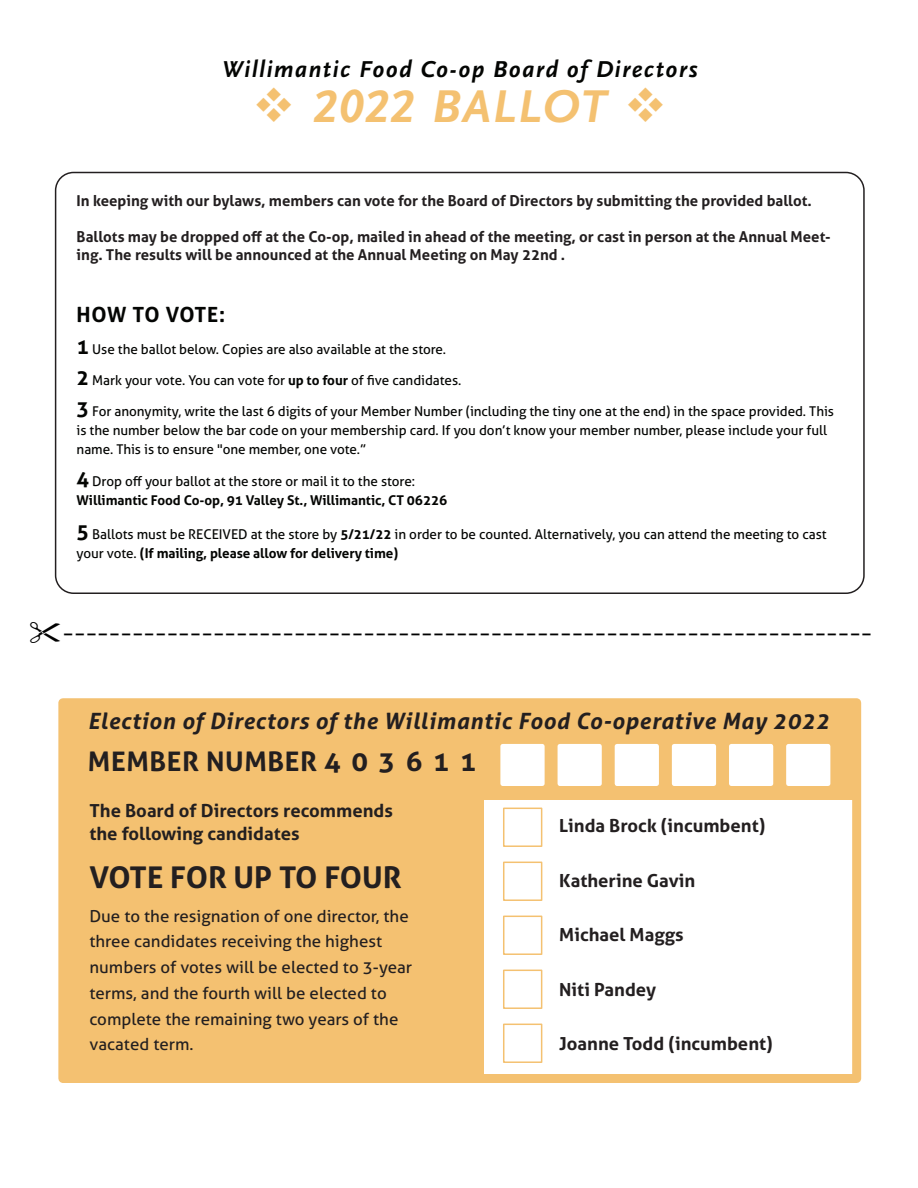
<style>
.page{position:relative;width:918px;height:1188px;background:#fff}
.page>*{position:absolute;margin:0;border:0;box-sizing:border-box;transform-origin:0 0}
.Body_text{font:italic 700 48px "Scala Sans";letter-spacing:.03em;color:#f4c171}
.headline-LEFT-headsp{font:34.5px "The Sans Light Caps";color:#000}
.headline-LEFT-headsp-2{font:700 30px "Aller";color:#231f20}
.headline-LEFT-headsp-3{font:700 27px "Aller";letter-spacing:.02em;color:#231f20}
.Body_text-2{font:italic 700 24px "Scala Sans";letter-spacing:.055em;color:#040503}
.t1{font:italic 700 22.5px "Aller";letter-spacing:.035em;color:#231f20}
.t2{font:700 21px "Aller";letter-spacing:.015em;color:#040503}
.headline-LEFT-headsp-4{font:700 18px/22.8px "Aller";color:#231f20}
.headline-LEFT-headsp-5{font:16.5px/25.8px "Aller";color:#231f20}
.t3{font:700 15px/18px "Aller";color:#231f20}
.t4{font:13.5px/19.2px "Aller";letter-spacing:-.005em;color:#040503}
.t5{font:700 13.5px/19.2px "Aller";letter-spacing:-.005em;color:#040503}
.s1{font-family:"Scala Sans Figures"}
.s2{font-weight:700;font-size:21px}
.s3{font-weight:700}
.s4{font-size:21px}
.s5{font-weight:400}
</style>
<div class="page">
<div style="left:65px;top:705px;width:419px;height:378px;background:#f4c171"></div>
<div style="left:58px;top:698px;width:803px;height:385px;border:9px solid #f4c171"></div>
<div style="left:503px;top:808px;width:39px;height:39px;border:2px solid #f4c171"></div>
<div style="left:503px;top:862px;width:39px;height:39px;border:2px solid #f4c171"></div>
<div style="left:503px;top:916px;width:39px;height:39px;border:2px solid #f4c171"></div>
<div style="left:503px;top:970px;width:39px;height:39px;border:2px solid #f4c171"></div>
<div style="left:503px;top:1024px;width:39px;height:39px;border:2px solid #f4c171"></div>
<div style="left:98px;top:701px;width:759px;height:99px;background:#f4c171"></div>
<div style="left:500px;top:744px;width:45px;height:42px;background:#fff;border:4px solid #fff"></div>
<div style="left:558px;top:744px;width:44px;height:42px;background:#fff"></div>
<div style="left:615px;top:744px;width:44px;height:42px;background:#fff"></div>
<div style="left:672px;top:744px;width:44px;height:42px;background:#fff"></div>
<div style="left:729px;top:744px;width:44px;height:42px;background:#fff"></div>
<div style="left:786px;top:744px;width:44px;height:42px;background:#fff"></div>
<div style="left:55px;top:172px;width:810px;height:422px;border:2px solid #231f20;border-radius:18px"></div>
<p class="Body_text-2" style="left:222px;top:57px;width:477px">Willimantic Food Co-op Board of Directors</p>
<p class="Body_text" style="left:253px;top:81px;width:416px">❖ <span class="s1">2022</span> BALLOT ❖</p>
<p class="t3" style="left:77px;top:192px;width:737px">In keeping with our bylaws, members can vote for the Board of Directors by submitting the provided ballot.</p>
<p class="t3" style="left:77px;top:228px;width:756px">Ballots may be dropped off at the Co-op, mailed in ahead of the meeting, or cast in person at the Annual Meet&shy;ing. The results will be announced at the Annual Meeting on May 22nd .</p>
<p class="t2" style="left:77px;top:302px;width:150px">HOW TO VOTE:</p>
<p class="t4" style="left:77px;top:339px;width:371px"><span class="s2">1</span> Use the ballot below. Copies are also available at the store.</p>
<p class="t4" style="left:77px;top:370px;width:386px"><span class="s2">2</span> Mark your vote. You can vote for <span class="s3">up to four</span> of five candidates.</p>
<p class="t4" style="left:77px;top:402px;width:759px"><span class="s2">3</span> For anonymity, write the last 6 digits of your Member Number (including the tiny one at the end) in the space provided. This is the number below the bar code on your membership card. If you don’t know your member number, please include your full name. This is to ensure "one member, one vote.”</p>
<p class="t5" style="left:77px;top:471px;width:372px"><span class="s4">4</span> <span class="s5">Drop off your ballot at the store or mail it to the store:<br></span>Willimantic Food Co-op, 91 Valley St., Willimantic, CT 06226</p>
<p class="t4" style="left:77px;top:525px;width:752px"><span class="s2">5</span> Ballots must be RECEIVED at the store by <span class="s3">5/21/22</span> in order to be counted. Alternatively, you can attend the meeting to cast your vote. <span class="s3">(If mailing, please allow for delivery time)</span></p>
<p class="headline-LEFT-headsp" style="left:63px;top:603px;width:811px">----------------------------------------------------------------------</p>
<p class="t1" style="left:88px;top:707px;width:743px">Election of Directors of the Willimantic Food Co-operative May 2022</p>
<p class="headline-LEFT-headsp-3" style="left:88px;top:745px;width:390px">MEMBER NUMBER 4 0 3 6 1 1</p>
<p class="headline-LEFT-headsp-4" style="left:89px;top:800px;width:305px">The Board of Directors recommends the following candidates</p>
<p class="headline-LEFT-headsp-2" style="left:89px;top:859px;width:314px">VOTE FOR UP TO FOUR</p>
<p class="headline-LEFT-headsp-5" style="left:89px;top:903px;width:324px">Due to the resignation of one director, the three candidates receiving the highest numbers of votes will be elected to 3-year terms, and the fourth will be elected to complete the remaining two years of the vacated term.</p>
<p class="headline-LEFT-headsp-4" style="left:559px;top:815px;width:208px">Linda Brock (incumbent)</p>
<p class="headline-LEFT-headsp-4" style="left:559px;top:869px;width:138px">Katherine Gavin</p>
<p class="headline-LEFT-headsp-4" style="left:559px;top:923px;width:126px">Michael Maggs</p>
<p class="headline-LEFT-headsp-4" style="left:559px;top:978px;width:98px">Niti Pandey</p>
<p class="headline-LEFT-headsp-4" style="left:559px;top:1032px;width:215px">Joanne Todd (incumbent)</p>
</div>
